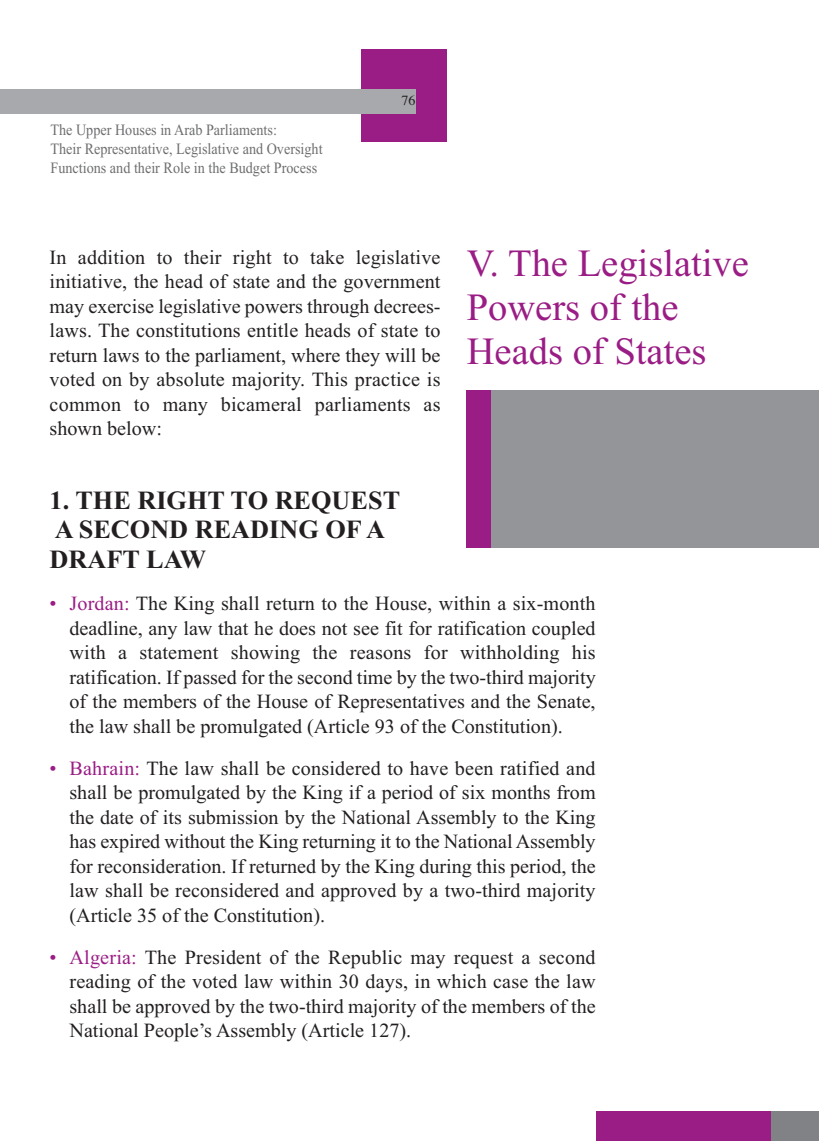
<style>
.page{position:relative;width:819px;height:1141px;background:#fff}
.page>*{position:absolute;margin:0;border:0;box-sizing:border-box;transform-origin:0 0}
.t1{font:38.5px/43.8px "Times New Roman";color:#9a1d85}
.t2{font:700 26.25px/29.8px "Times New Roman";color:#231f20}
.t3{font:20.12px/24.5px "Times New Roman";color:#231f20;text-align:justify}
.t4{font:15.75px/18.9px "Times New Roman";color:#6d6e70;scale:.9 1}
.t5{font:14px "Times";color:#231f20}
.s1{color:#9a1d85}
</style>
<div class="page">
<div style="left:361px;top:50px;width:86px;height:92px;background:#9a1d85"></div>
<div style="left:0;top:89px;width:415px;height:25px;background:#a7a9ac"></div>
<div style="left:770px;top:1111px;width:49px;height:30px;background:#808285"></div>
<div style="left:595px;top:1111px;width:175px;height:30px;background:#9a1d85"></div>
<div style="left:467px;top:390px;width:352px;height:158px;background:#939598"></div>
<div style="left:466px;top:390px;width:25px;height:158px;background:#9a1d85"></div>
<p class="t4" style="left:50px;top:122px;width:304px">The Upper Houses in Arab Parliaments:<br>Their Representative, Legislative and Oversight<br>Functions and their Role in the Budget Process</p>
<p class="t5" style="left:401px;top:95px;width:15px">76</p>
<p class="t3" style="left:50px;top:247px;width:392px">In addition to their right to take legislative initiative, the head of state and the government may exercise legislative powers through decrees&shy;laws. The constitutions entitle heads of state to return laws to the parliament, where they will be voted on by absolute majority. This practice is common to many bicameral parliaments as shown below:</p>
<h1 class="t1" style="left:466px;top:245px;width:283px">V. The Legislative<br>Powers of the<br>Heads of States</h1>
<h2 class="t2" style="left:50px;top:488px;width:352px">1. THE RIGHT TO REQUEST<br>A SECOND READING OF A<br>DRAFT LAW</h2>
<p class="t3" style="left:69px;top:593px;width:527px;text-indent:-20px"><span class="s1">• Jordan:</span> The King shall return to the House, within a six-month deadline, any law that he does not see fit for ratification coupled with a statement showing the reasons for withholding his ratification. If passed for the second time by the two-third majority of the members of the House of Representatives and the Senate, the law shall be promulgated (Article 93 of the Constitution).</p>
<p class="t3" style="left:69px;top:758px;width:527px;text-indent:-20px"><span class="s1">• Bahrain:</span> The law shall be considered to have been ratified and shall be promulgated by the King if a period of six months from the date of its submission by the National Assembly to the King has expired without the King returning it to the National Assembly for reconsideration. If returned by the King during this period, the law shall be reconsidered and approved by a two-third majority (Article 35 of the Constitution).</p>
<p class="t3" style="left:69px;top:947px;width:527px;text-indent:-20px"><span class="s1">• Algeria:</span> The President of the Republic may request a second reading of the voted law within 30 days, in which case the law shall be approved by the two-third majority of the members of the National People’s Assembly (Article 127).</p>
</div>
